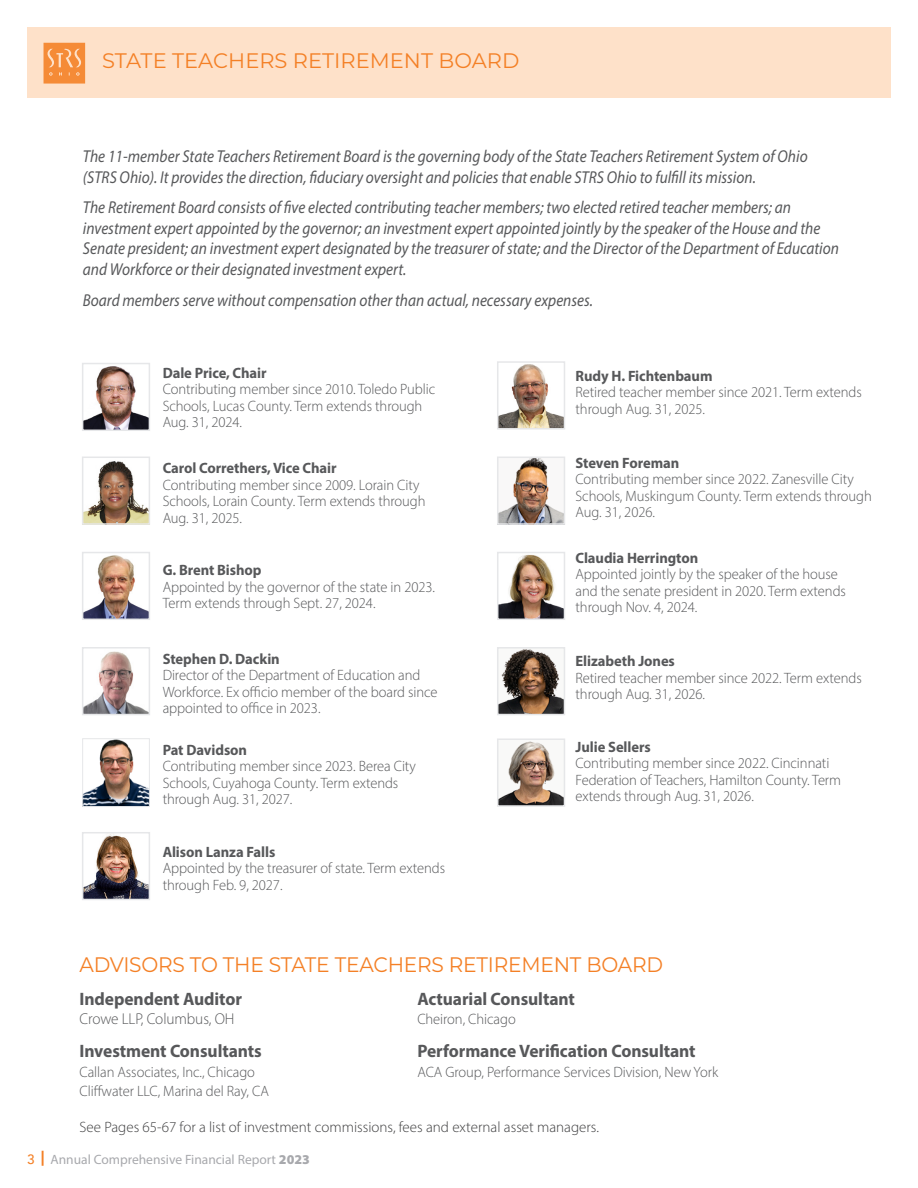
<style>
.page{position:relative;width:918px;height:1188px;background:#fff}
.page>*{position:absolute;margin:0;border:0;box-sizing:border-box;transform-origin:0 0}
.PAGE_HEAD_2018{font:21px "Montserrat";letter-spacing:-.01em;color:#f48026;scale:.96 1}
.PAGE_HEAD_2018-2{font:21px "Montserrat";letter-spacing:-.01em;color:#f48026}
.Board_Members_-_PG_3{font:700 18px "Myriad Pro";letter-spacing:-.005em;color:#57585a}
.BOARD_DESC{font:italic 17.25px/20.7px "Myriad Pro";color:#57585a;scale:.89 1}
.Board_Members_-_PG_3-2{font:300 15.75px "Myriad Pro";letter-spacing:-.005em;color:#57585a}
.Board_Members_-_PG_3-3{font:300 15px/16.5px "Myriad Pro";letter-spacing:-.005em;color:#57585a}
.Board_Members_-_PG_3-4{font:700 15px "Myriad Pro";letter-spacing:-.005em;color:#57585a}
.NOTES_BODY{font:300 15px "Myriad Pro";color:#3e3e3f}
.t1{font:13.5px "Myriad Pro";color:#a8a9ad}
.s1{font-family:"Avenir";font-weight:500;color:#f48026}
.s2{font-weight:900;font-size:15px;color:#f48026}
.s3{font-weight:900}
</style>
<div class="page">
<div style="left:27px;top:27px;width:864px;height:70px;background:#fee1c9"></div>
<svg style="left:44px;top:43px;width:41px;height:41px;background:#f69549"></svg>
<img style="left:85px;top:366px;width:62px;height:62px">
<div style="left:82px;top:363px;width:68px;height:68px;border:2px solid #e6e7e9"></div>
<img style="left:500px;top:364px;width:62px;height:63px">
<div style="left:497px;top:361px;width:68px;height:69px;border:2px solid #e6e7e9"></div>
<img style="left:85px;top:461px;width:62px;height:61px">
<div style="left:82px;top:457px;width:68px;height:68px;border:2px solid #e6e7e9"></div>
<img style="left:500px;top:460px;width:62px;height:62px">
<div style="left:497px;top:457px;width:68px;height:68px;border:2px solid #e6e7e9"></div>
<img style="left:85px;top:555px;width:62px;height:62px">
<div style="left:82px;top:552px;width:68px;height:68px;border:2px solid #e6e7e9"></div>
<img style="left:500px;top:555px;width:62px;height:62px">
<div style="left:497px;top:552px;width:68px;height:68px;border:2px solid #e6e7e9"></div>
<img style="left:85px;top:651px;width:62px;height:61px">
<div style="left:82px;top:647px;width:68px;height:68px;border:2px solid #e6e7e9"></div>
<img style="left:500px;top:650px;width:62px;height:62px">
<div style="left:497px;top:647px;width:68px;height:68px;border:2px solid #e6e7e9"></div>
<img style="left:84px;top:740px;width:64px;height:65px">
<div style="left:82px;top:738px;width:68px;height:69px;border:1px solid #e6e7e9"></div>
<img style="left:500px;top:741px;width:62px;height:63px">
<div style="left:497px;top:738px;width:68px;height:69px;border:2px solid #e6e7e9"></div>
<img style="left:85px;top:835px;width:62px;height:62px">
<div style="left:82px;top:832px;width:68px;height:68px;border:2px solid #e6e7e9"></div>
<p class="PAGE_HEAD_2018-2" style="left:102px;top:46px;width:419px">STATE TEACHERS RETIREMENT BOARD</p>
<p class="BOARD_DESC" style="left:83px;top:145px;width:816px">The 11-member State Teachers Retirement Board is the governing body of the State Teachers Retirement System of Ohio (STRS Ohio). It provides the direction, fiduciary oversight and policies that enable STRS Ohio to fulfill its mission.</p>
<p class="BOARD_DESC" style="left:83px;top:197px;width:851px">The Retirement Board consists of five elected contributing teacher members; two elected retired teacher members; an investment expert appointed by the governor; an investment expert appointed jointly by the speaker of the House and the Senate president; an investment expert designated by the treasurer of state; and the Director of the Department of Education and Workforce or their designated investment expert.</p>
<p class="BOARD_DESC" style="left:83px;top:289px;width:575px">Board members serve without compensation other than actual, necessary expenses.</p>
<p class="Board_Members_-_PG_3-4" style="left:163px;top:363px;width:106px">Dale Price, Chair</p>
<p class="Board_Members_-_PG_3-3" style="left:163px;top:381px;width:274px">Contributing member since 2010. Toledo Public<br>Schools, Lucas County. Term extends through<br>Aug. 31, 2024.</p>
<p class="Board_Members_-_PG_3-4" style="left:163px;top:458px;width:176px">Carol Correthers, Vice Chair</p>
<p class="Board_Members_-_PG_3-3" style="left:163px;top:476px;width:264px">Contributing member since 2009. Lorain City<br>Schools, Lorain County. Term extends through<br>Aug. 31, 2025.</p>
<p class="Board_Members_-_PG_3-4" style="left:163px;top:560px;width:100px">G. Brent Bishop</p>
<p class="Board_Members_-_PG_3-3" style="left:163px;top:578px;width:274px">Appointed by the governor of the state in 2023.<br>Term extends through Sept. 27, 2024.</p>
<p class="Board_Members_-_PG_3-4" style="left:163px;top:649px;width:119px">Stephen D. Dackin</p>
<p class="Board_Members_-_PG_3-3" style="left:163px;top:667px;width:276px">Director of the Department of Education and<br>Workforce. Ex officio member of the board since appointed to office in 2023.</p>
<p class="Board_Members_-_PG_3-4" style="left:163px;top:740px;width:86px">Pat Davidson</p>
<p class="Board_Members_-_PG_3-3" style="left:163px;top:758px;width:255px">Contributing member since 2023. Berea City<br>Schools, Cuyahoga County. Term extends through Aug. 31, 2027.</p>
<p class="Board_Members_-_PG_3-4" style="left:163px;top:842px;width:114px">Alison Lanza Falls</p>
<p class="Board_Members_-_PG_3-3" style="left:163px;top:860px;width:284px">Appointed by the treasurer of state. Term extends through Feb. 9, 2027.</p>
<p class="Board_Members_-_PG_3-4" style="left:576px;top:366px;width:138px">Rudy H. Fichtenbaum</p>
<p class="Board_Members_-_PG_3-3" style="left:576px;top:384px;width:288px">Retired teacher member since 2021. Term extends through Aug. 31, 2025.</p>
<p class="Board_Members_-_PG_3-4" style="left:576px;top:453px;width:105px">Steven Foreman</p>
<p class="Board_Members_-_PG_3-3" style="left:576px;top:471px;width:298px">Contributing member since 2022. Zanesville City<br>Schools, Muskingum County. Term extends through<br>Aug. 31, 2026.</p>
<p class="Board_Members_-_PG_3-4" style="left:576px;top:548px;width:124px">Claudia Herrington</p>
<p class="Board_Members_-_PG_3-3" style="left:576px;top:566px;width:272px">Appointed jointly by the speaker of the house and the senate president in 2020. Term extends through Nov. 4, 2024.</p>
<p class="Board_Members_-_PG_3-4" style="left:576px;top:652px;width:101px">Elizabeth Jones</p>
<p class="Board_Members_-_PG_3-3" style="left:576px;top:669px;width:288px">Retired teacher member since 2022. Term extends through Aug. 31, 2026.</p>
<p class="Board_Members_-_PG_3-4" style="left:576px;top:737px;width:77px">Julie Sellers</p>
<p class="Board_Members_-_PG_3-3" style="left:576px;top:755px;width:267px">Contributing member since 2022. Cincinnati<br>Federation of Teachers, Hamilton County. Term extends through Aug. 31, 2026.</p>
<p class="PAGE_HEAD_2018" style="left:80px;top:950px;width:609px">ADVISORS TO THE STATE TEACHERS RETIREMENT BOARD</p>
<p class="Board_Members_-_PG_3" style="left:80px;top:987px;width:164px">Independent Auditor</p>
<p class="Board_Members_-_PG_3-2" style="left:80px;top:1009px;width:156px">Crowe LLP, Columbus, OH</p>
<p class="Board_Members_-_PG_3" style="left:80px;top:1039px;width:184px">Investment Consultants</p>
<p class="Board_Members_-_PG_3-3" style="left:80px;top:1063px;width:177px">Callan Associates, Inc., Chicago</p>
<p class="Board_Members_-_PG_3-3" style="left:80px;top:1083px;width:191px">Cliffwater LLC, Marina del Ray, CA</p>
<p class="Board_Members_-_PG_3" style="left:417px;top:987px;width:159px">Actuarial Consultant</p>
<p class="Board_Members_-_PG_3-3" style="left:417px;top:1011px;width:100px">Cheiron, Chicago</p>
<p class="Board_Members_-_PG_3" style="left:417px;top:1039px;width:280px">Performance Verification Consultant</p>
<p class="Board_Members_-_PG_3-3" style="left:417px;top:1063px;width:302px">ACA Group, Performance Services Division, New York</p>
<p class="NOTES_BODY" style="left:80px;top:1118px;width:521px">See Pages 65-67 for a list of investment commissions, fees and external asset managers.</p>
<p class="t1" style="left:27px;top:1151px;width:284px"><span class="s1">3</span> <span class="s2">|</span> Annual Comprehensive Financial Report <span class="s3">2023</span></p>
</div>
